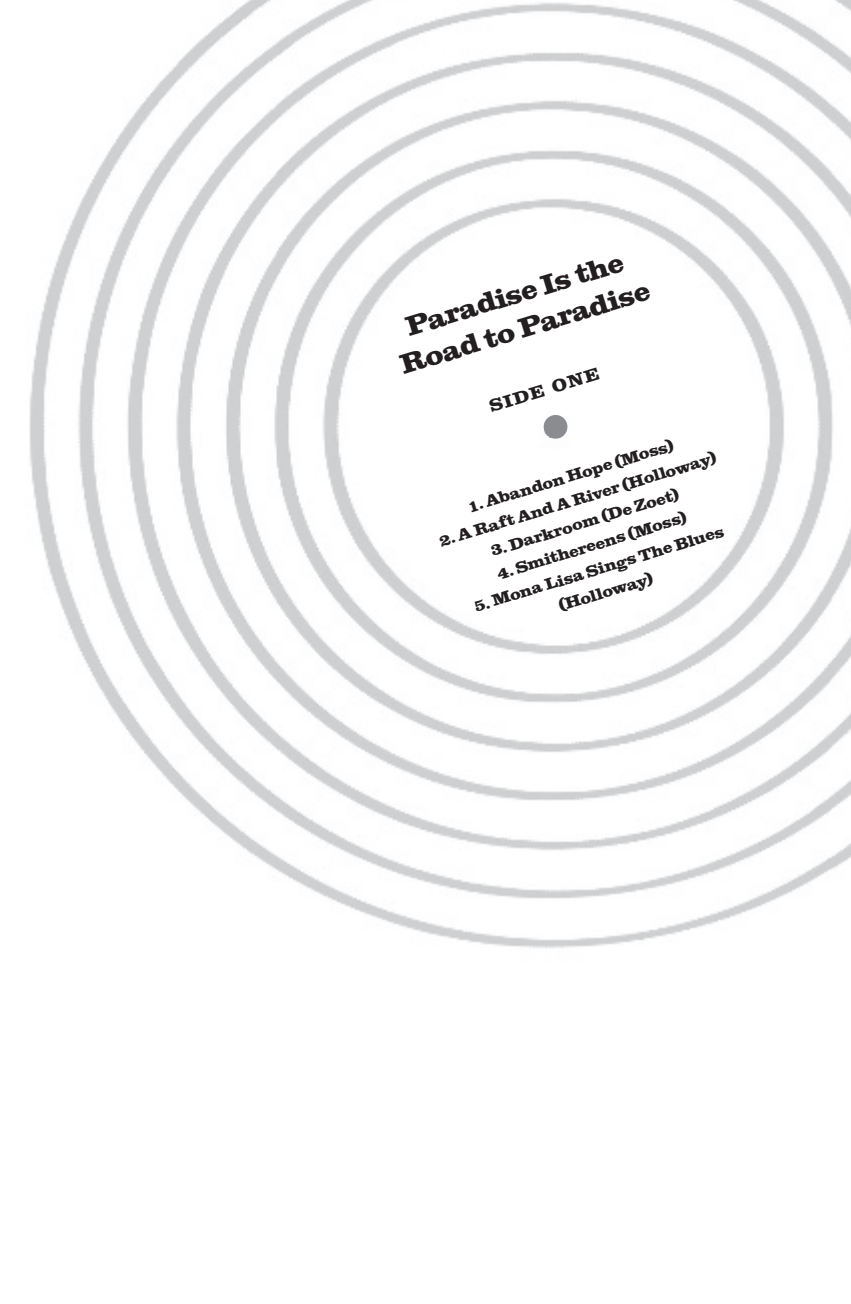
<style>
.page{position:relative;width:851px;height:1304px;background:#fff}
.page>*{position:absolute;margin:0;border:0;box-sizing:border-box;transform-origin:0 0}
.t1{font:26.4px/35.2px "Clarendon";color:#231f20;text-align:center}
.t2{font:16.6px "Clarendon";color:#231f20}
.t3{font:15.4px/24.2px "Clarendon";color:#231f20;text-align:center}
</style>
<div class="page">
<img style="left:29px;top:0;width:821px;height:949px">
<svg style="left:540px;top:412px;width:30px;height:30px"></svg>
<h1 class="t1" style="left:386px;top:316px;width:260px;rotate:-17deg">Paradise Is the<br>Road to Paradise</h1>
<p class="t2" style="left:487px;top:398px;width:115px;rotate:-17deg">side one</p>
<p class="t3" style="left:464px;top:496px;width:216px;rotate:-17deg">1. Abandon Hope (Moss)</p>
<p class="t3" style="left:436px;top:530px;width:290px;rotate:-17deg">2. A Raft And A River (Holloway)</p>
<p class="t3" style="left:487px;top:540px;width:197px;rotate:-17deg">3. Darkroom (De Zoet)</p>
<p class="t3" style="left:494px;top:563px;width:199px;rotate:-17deg">4. Smithereens (Moss)</p>
<p class="t3" style="left:471px;top:596px;width:261px;rotate:-17deg">5. Mona Lisa Sings The Blues (Holloway)</p>
</div>
